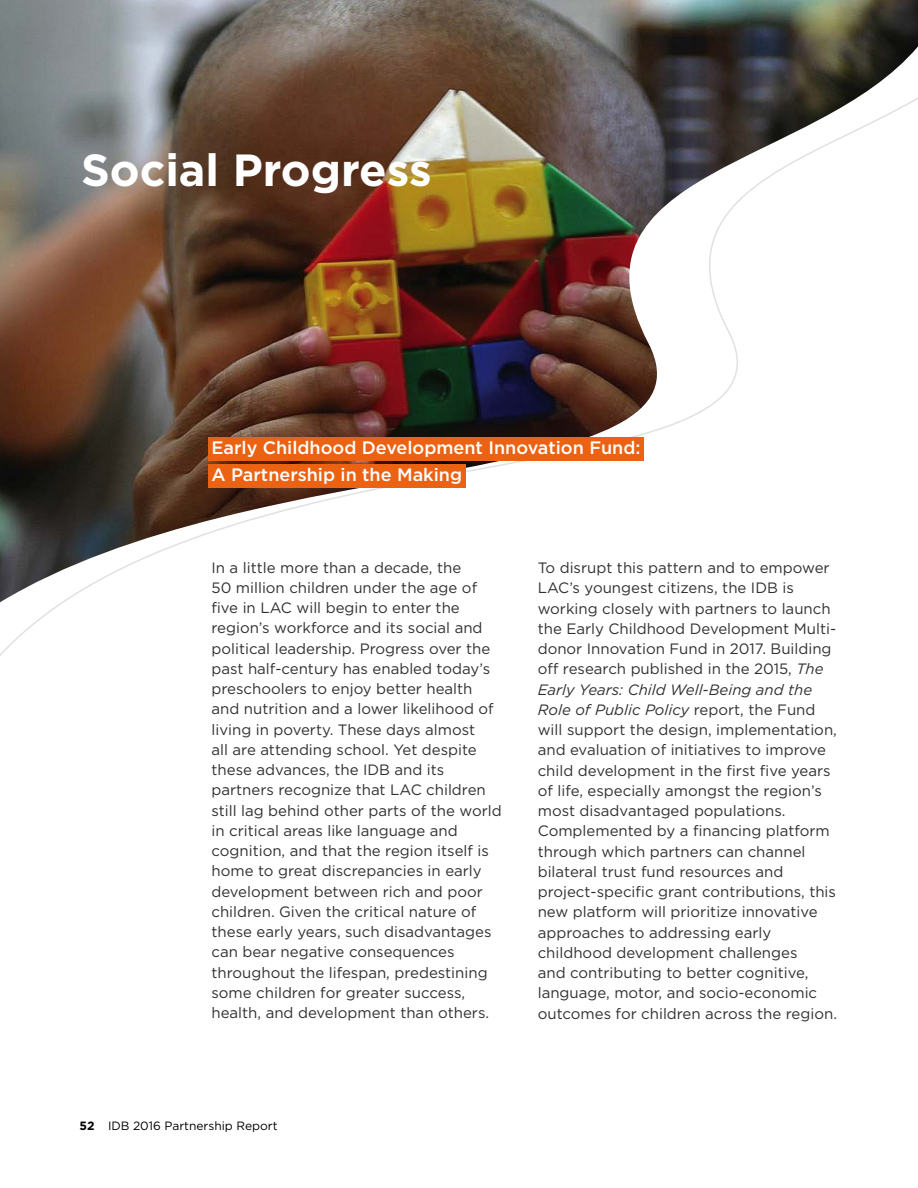
<style>
.page{position:relative;width:918px;height:1188px;background:#fff}
.page>*{position:absolute;margin:0;border:0;box-sizing:border-box;transform-origin:0 0}
.t1{font:700 45px "Gotham";color:#fff}
.t2{font:500 18px/27.3px "Gotham";color:#fff}
.t3{font:15px/20.2px "Gotham";color:#313133}
.t4{font:12px "Gotham";color:#000}
.s1{font-style:italic}
.s2{font-weight:700}
</style>
<div class="page">
<img style="left:0;top:0;width:918px;height:602px">
<div style="left:208px;top:437px;width:436px;height:24px;background:#eb6212"></div>
<div style="left:208px;top:465px;width:257px;height:23px;background:#eb6212"></div>
<h1 class="t1" style="left:81px;top:140px;width:352px">Social Progress</h1>
<p class="t2" style="left:212px;top:433px;width:431px">Early Childhood Development Innovation Fund:<br>A Partnership in the Making</p>
<p class="t3" style="left:212px;top:557px;width:292px">In a little more than a decade, the<br>50 million children under the age of five in LAC will begin to enter the region’s workforce and its social and political leadership. Progress over the past half-century has enabled today’s preschoolers to enjoy better health and nutrition and a lower likelihood of living in poverty. These days almost<br>all are attending school. Yet despite these advances, the IDB and its partners recognize that LAC children still lag behind other parts of the world in critical areas like language and cognition, and that the region itself is home to great discrepancies in early development between rich and poor children. Given the critical nature of these early years, such disadvantages can bear negative consequences throughout the lifespan, predestining some children for greater success, health, and development than others.</p>
<p class="t3" style="left:538px;top:558px;width:301px">To disrupt this pattern and to empower LAC’s youngest citizens, the IDB is working closely with partners to launch the Early Childhood Development Multi&shy;donor Innovation Fund in 2017. Building off research published in the 2015, <span class="s1">The Early Years: Child Well-Being and the Role of Public Policy</span> report, the Fund will support the design, implementation, and evaluation of initiatives to improve child development in the first five years of life, especially amongst the region’s most disadvantaged populations.<br>Complemented by a financing platform through which partners can channel bilateral trust fund resources and project-specific grant contributions, this new platform will prioritize innovative approaches to addressing early childhood development challenges<br>and contributing to better cognitive, language, motor, and socio-economic outcomes for children across the region.</p>
<p class="t4" style="left:80px;top:1119px;width:200px"><span class="s2">52</span> IDB 2016 Partnership Report</p>
</div>
